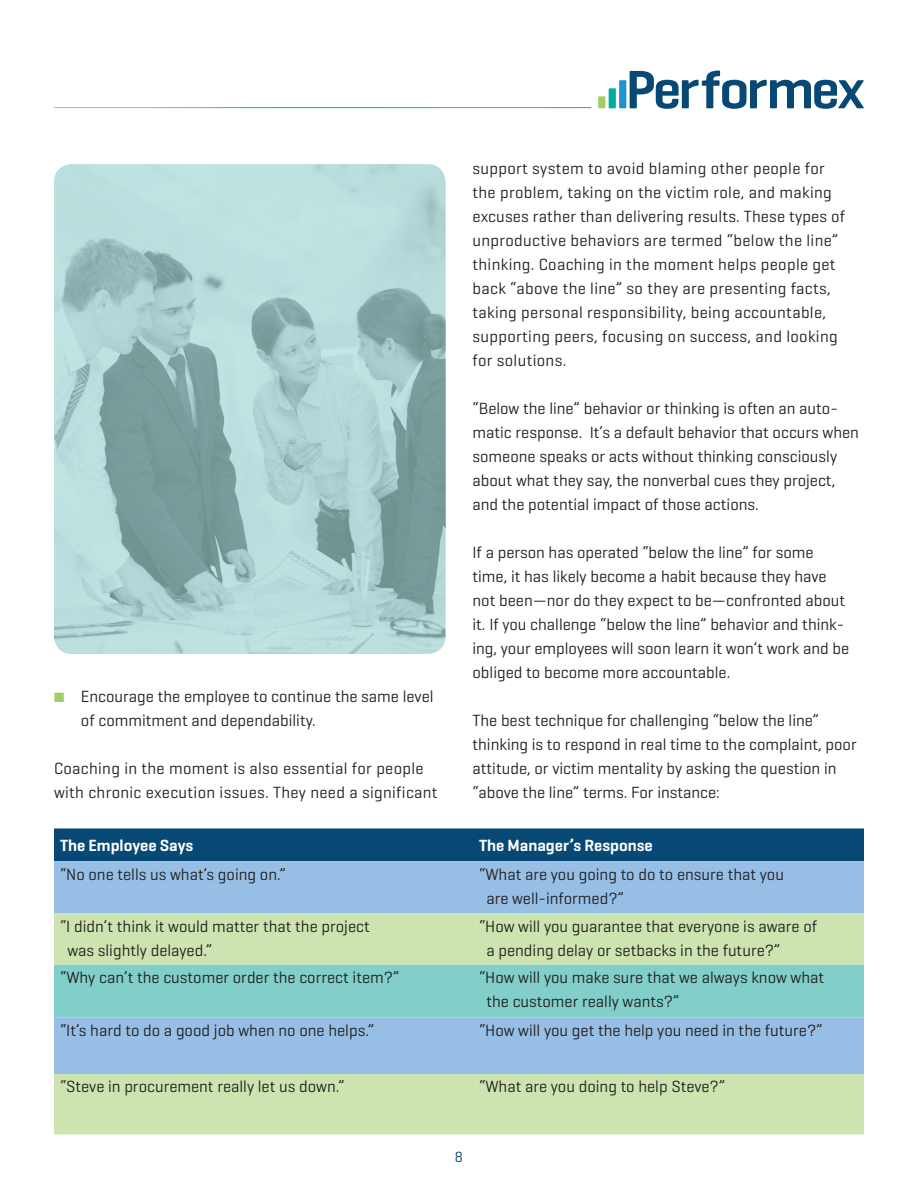
<style>
.page{position:relative;width:918px;height:1188px;background:#fff}
.page>*{position:absolute;margin:0;border:0;box-sizing:border-box;transform-origin:0 0}
.t1{font:16.5px/24px "Geogrotesque";color:#231f20}
.t2{font:16.5px/24px "Geogrotesque";letter-spacing:.02em;color:#231f20}
.t3{font:600 16.5px "Geogrotesque";color:#fff}
.t4{font:15px "Geogrotesque";color:#074874}
.s1{color:#9fce66}
</style>
<div class="page">
<svg style="left:598px;top:71px;width:266px;height:38px"></svg>
<div style="left:54px;top:828px;width:810px;height:33px;background:#074874"></div>
<div style="left:54px;top:861px;width:810px;height:52px;background:#97bfe6"></div>
<svg style="left:54px;top:913px;width:810px;height:221px;fill:#cee4b0"></svg>
<div style="left:54px;top:965px;width:810px;height:53px;background:#81cecb"></div>
<svg style="left:54px;top:164px;width:392px;height:490px;fill:#b5d9d8"></svg>
<p class="t1" style="left:81px;top:684px;width:354px;text-indent:-27px"><span class="s1">■</span> Encourage the employee to continue the same level of commitment and dependability.</p>
<p class="t2" style="left:54px;top:756px;width:385px">Coaching in the moment is also essential for people with chronic execution issues. They need a significant</p>
<p class="t2" style="left:473px;top:156px;width:374px">support system to avoid blaming other people for the problem, taking on the victim role, and making excuses rather than delivering results. These types of unproductive behaviors are termed “below the line” thinking. Coaching in the moment helps people get back “above the line” so they are presenting facts, taking personal responsibility, being accountable, supporting peers, focusing on success, and looking for solutions.</p>
<p class="t1" style="left:473px;top:396px;width:388px">“Below the line” behavior or thinking is often an auto&shy;matic response. It’s a default behavior that occurs when someone speaks or acts without thinking consciously about what they say, the nonverbal cues they project, and the potential impact of those actions.</p>
<p class="t1" style="left:473px;top:540px;width:378px">If a person has operated “below the line” for some time, it has likely become a habit because they have not been—nor do they expect to be—confronted about it. If you challenge “below the line” behavior and think&shy;ing, your employees will soon learn it won’t work and be obliged to become more accountable.</p>
<p class="t1" style="left:473px;top:708px;width:386px">The best technique for challenging “below the line” thinking is to respond in real time to the complaint, poor attitude, or victim mentality by asking the question in “above the line” terms. For instance:</p>
<p class="t3" style="left:60px;top:835px;width:135px">The Employee Says</p>
<p class="t3" style="left:479px;top:835px;width:175px">The Manager’s Response</p>
<p class="t1" style="left:60px;top:861px;width:228px">“No one tells us what’s going on.”</p>
<p class="t1" style="left:486px;top:861px;width:299px;text-indent:-7px">“What are you going to do to ensure that you are well-informed?”</p>
<p class="t1" style="left:67px;top:914px;width:304px;text-indent:-7px">“I didn’t think it would matter that the project was slightly delayed.”</p>
<p class="t1" style="left:486px;top:914px;width:332px;text-indent:-7px">“How will you guarantee that everyone is aware of a pending delay or setbacks in the future?”</p>
<p class="t1" style="left:60px;top:965px;width:341px">“Why can’t the customer order the correct item?”</p>
<p class="t1" style="left:486px;top:965px;width:339px;text-indent:-7px">“How will you make sure that we always know what the customer really wants?”</p>
<p class="t1" style="left:60px;top:1018px;width:316px">“It’s hard to do a good job when no one helps.”</p>
<p class="t1" style="left:479px;top:1018px;width:345px">“How will you get the help you need in the future?”</p>
<p class="t1" style="left:60px;top:1074px;width:286px">“Steve in procurement really let us down.”</p>
<p class="t1" style="left:479px;top:1074px;width:248px">“What are you doing to help Steve?”</p>
<p class="t4" style="left:455px;top:1147px;width:10px">8</p>
</div>
